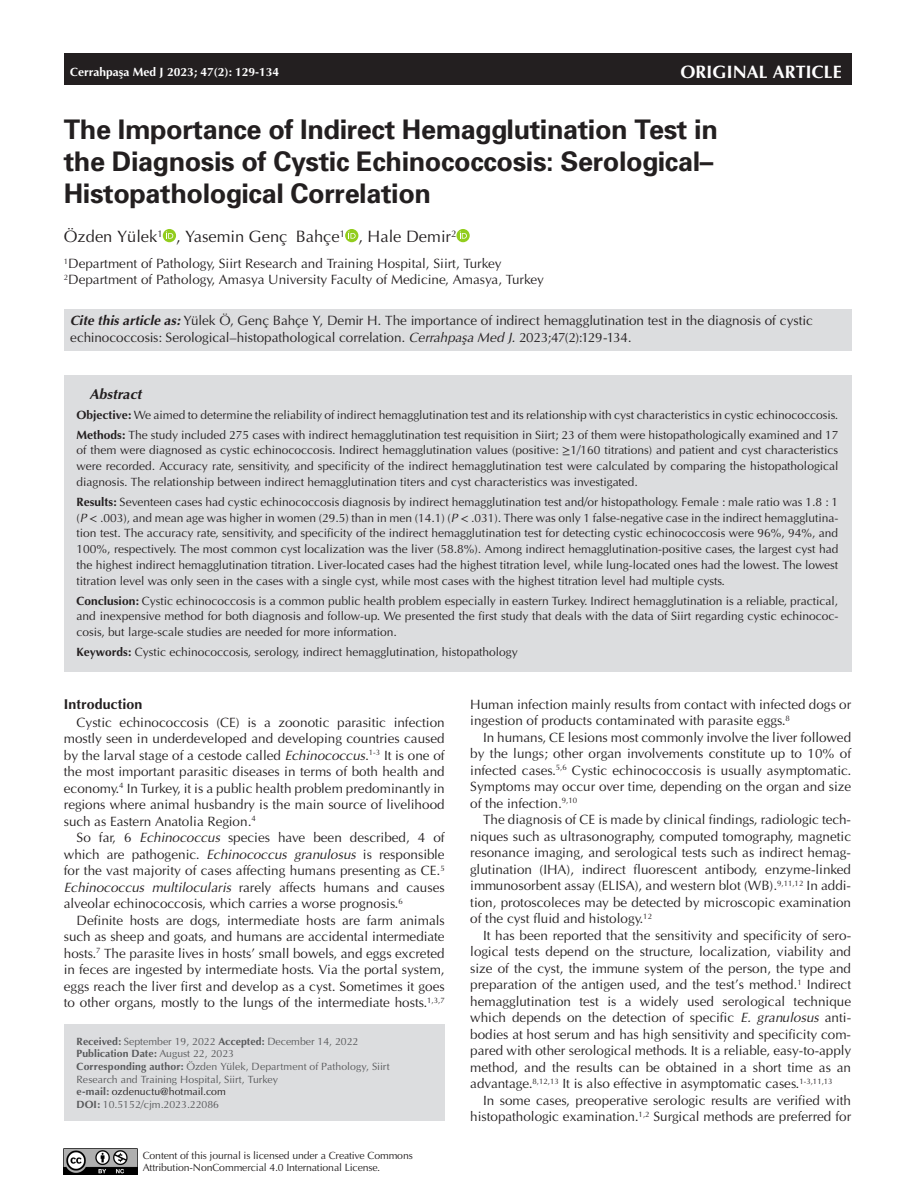
<style>
.page{position:relative;width:915px;height:1191px;background:#fff}
.page>*{position:absolute;margin:0;border:0;box-sizing:border-box;transform-origin:0 0}
.t1{font:27px/32.4px "Univers Bold Tr";letter-spacing:-.015em;color:#231f20}
.t2{font:18px "Optima Bold Tr";color:#fff}
.t3{font:16.5px "Optima Normal Tr";color:#231f20}
.t4{font:14.25px "Optima Bold Tr";color:#231f20}
.t5{font:italic 700 14.25px "Optima Tr";color:#231f20}
.t6{font:13.5px/16.5px "Optima Normal Tr";color:#231f20;text-align:justify}
.t7{font:12px/15.8px "Optima Normal Tr";color:#231f20;text-align:justify}
.t8{font:12px "Optima Bold Tr";color:#fff}
.t9{font:10.5px/12.6px "Optima Normal Tr";color:#57585a}
.t10{font:10.5px/12.6px "Optima Normal Tr";letter-spacing:-.01em;color:#231f20}
.t11{font:10.5px "Optima Bold Tr";color:#57585a}
.s1{font-family:"Optima Tr";font-weight:700;font-style:italic}
.s2{font-family:"Optima Italic Tr"}
.s3{font-family:"Optima Bold Tr"}
.s4{font-family:"STIX General"}
.s5{font-family:"Optima Normal Tr"}
.s6{color:#231f20}
</style>
<div class="page">
<div style="left:64px;top:53px;width:786px;height:32px;background:#231f20"></div>
<div style="left:64px;top:309px;width:786px;height:42px;background:#dcdddf"></div>
<div style="left:64px;top:375px;width:786px;height:40px;background:#dcdddf"></div>
<div style="left:64px;top:397px;width:786px;height:34px;background:#dcdddf"></div>
<div style="left:64px;top:417px;width:786px;height:80px;background:#dcdddf"></div>
<div style="left:64px;top:484px;width:786px;height:112px;background:#dcdddf"></div>
<div style="left:64px;top:583px;width:786px;height:64px;background:#dcdddf"></div>
<div style="left:64px;top:634px;width:786px;height:38px;background:#dcdddf"></div>
<svg style="left:163px;top:229px;width:13px;height:13px"></svg>
<svg style="left:166px;top:231px;width:7px;height:8px"></svg>
<svg style="left:345px;top:229px;width:13px;height:13px"></svg>
<svg style="left:348px;top:231px;width:7px;height:8px"></svg>
<svg style="left:456px;top:229px;width:13px;height:13px"></svg>
<svg style="left:459px;top:231px;width:8px;height:8px"></svg>
<div style="left:64px;top:1024px;width:380px;height:96px;background:#dcdddf"></div>
<img style="left:64px;top:1148px;width:74px;height:26px">
<p class="t8" style="left:70px;top:65px;width:210px">Cerrahpaşa Med J 2023; 47(2): 129-134</p>
<h2 class="t2" style="left:680px;top:61px;width:163px">ORIGINAL ARTICLE</h2>
<h1 class="t1" style="left:64px;top:112px;width:655px">The Importance of Indirect Hemagglutination Test in the Diagnosis of Cystic Echinococcosis: Serological–<br>Histopathological Correlation</h1>
<p class="t3" style="left:64px;top:227px;width:394px">Özden Yülek<sup>1</sup> , Yasemin Genç Bahçe<sup>1</sup> , Hale Demir<sup>2</sup></p>
<p class="t6" style="left:64px;top:255px;width:481px"><sup>1</sup>Department of Pathology, Siirt Research and Training Hospital, Siirt, Turkey<br><sup>2</sup>Department of Pathology, Amasya University Faculty of Medicine, Amasya, Turkey</p>
<p class="t6" style="left:70px;top:313px;width:743px"><span class="s1">Cite this article as:</span> Yülek Ö, Genç Bahçe Y, Demir H. The importance of indirect hemagglutination test in the diagnosis of cystic echinococcosis: Serological–histopathological correlation. <span class="s2">Cerrahpaşa Med J.</span> 2023;47(2):129-134.</p>
<p class="t5" style="left:89px;top:385px;width:54px">Abstract</p>
<p class="t7" style="left:77px;top:404px;width:763px;line-height:20px"><span class="s3">Objective:</span> We aimed to determine the reliability of indirect hemagglutination test and its relationship with cyst characteristics in cystic echinococcosis.<br><span class="s3">Methods:</span> The study included 275 cases with indirect hemagglutination test requisition in Siirt; 23 of them were histopathologically examined and 17</p>
<p class="t7" style="left:77px;top:442px;width:763px">of them were diagnosed as cystic echinococcosis. Indirect hemagglutination values (positive: <span class="s4">≥</span>1/160 titrations) and patient and cyst characteristics were recorded. Accuracy rate, sensitivity, and specificity of the indirect hemagglutination test were calculated by comparing the histopathological diagnosis. The relationship between indirect hemagglutination titers and cyst characteristics was investigated.</p>
<p class="t7" style="left:77px;top:494px;width:763px"><span class="s3">Results:</span> Seventeen cases had cystic echinococcosis diagnosis by indirect hemagglutination test and/or histopathology. Female : male ratio was 1.8 : 1 (<span class="s2">P</span> <span class="s4">&lt;</span> .003), and mean age was higher in women (29.5) than in men (14.1) (<span class="s2">P</span> <span class="s4">&lt;</span> .031). There was only 1 false-negative case in the indirect hemagglutina&shy;tion test. The accuracy rate, sensitivity, and specificity of the indirect hemagglutination test for detecting cystic echinococcosis were 96%, 94%, and 100%, respectively. The most common cyst localization was the liver (58.8%). Among indirect hemagglutination-positive cases, the largest cyst had the highest indirect hemagglutination titration. Liver-located cases had the highest titration level, while lung-located ones had the lowest. The lowest titration level was only seen in the cases with a single cyst, while most cases with the highest titration level had multiple cysts.</p>
<p class="t7" style="left:77px;top:593px;width:763px"><span class="s3">Conclusion:</span> Cystic echinococcosis is a common public health problem especially in eastern Turkey. Indirect hemagglutination is a reliable, practical, and inexpensive method for both diagnosis and follow-up. We presented the first study that deals with the data of Siirt regarding cystic echinococ&shy;cosis, but large-scale studies are needed for more information.</p>
<p class="t7" style="left:77px;top:644px;width:442px"><span class="s3">Keywords:</span> Cystic echinococcosis, serology, indirect hemagglutination, histopathology</p>
<p class="t4" style="left:64px;top:695px;width:80px">Introduction</p>
<p class="t6" style="left:64px;top:714px;width:382px;text-indent:13px">Cystic echinococcosis (CE) is a zoonotic parasitic infection mostly seen in underdeveloped and developing countries caused by the larval stage of a cestode called <span class="s2">Echinococcus</span>.<sup>1-3</sup> It is one of the most important parasitic diseases in terms of both health and economy.<sup>4</sup> In Turkey, it is a public health problem predominantly in regions where animal husbandry is the main source of livelihood such as Eastern Anatolia Region.<sup>4</sup></p>
<p class="t6" style="left:64px;top:829px;width:382px;text-indent:13px">So far, 6 <span class="s2">Echinococcus</span> species have been described, 4 of which are pathogenic. <span class="s2">Echinococcus granulosus</span> is responsible for the vast majority of cases affecting humans presenting as CE.<sup>5<br></sup><span class="s2">Echinococcus multilocularis</span> rarely affects humans and causes alveolar echinococcosis, which carries a worse prognosis.<sup>6</sup></p>
<p class="t6" style="left:64px;top:912px;width:382px;text-indent:13px">Definite hosts are dogs, intermediate hosts are farm animals such as sheep and goats, and humans are accidental intermediate hosts.<sup>7</sup> The parasite lives in hosts’ small bowels, and eggs excreted in feces are ingested by intermediate hosts. Via the portal system, eggs reach the liver first and develop as a cyst. Sometimes it goes to other organs, mostly to the lungs of the intermediate hosts.<sup>1,3,7</sup></p>
<p class="t6" style="left:470px;top:696px;width:382px">Human infection mainly results from contact with infected dogs or ingestion of products contaminated with parasite eggs.<sup>8</sup></p>
<p class="t6" style="left:470px;top:729px;width:382px;text-indent:13px">In humans, CE lesions most commonly involve the liver followed by the lungs; other organ involvements constitute up to 10% of infected cases.<sup>5,6</sup> Cystic echinococcosis is usually asymptomatic.<br>Symptoms may occur over time, depending on the organ and size of the infection.<sup>9,10</sup></p>
<p class="t6" style="left:470px;top:811px;width:382px;text-indent:13px">The diagnosis of CE is made by clinical findings, radiologic tech&shy;niques such as ultrasonography, computed tomography, magnetic resonance imaging, and serological tests such as indirect hemag&shy;glutination (IHA), indirect fluorescent antibody, enzyme-linked immunosorbent assay (ELISA), and western blot (WB).<sup>9,11,12</sup> In addi&shy;tion, protoscoleces may be detected by microscopic examination of the cyst fluid and histology.<sup>12</sup></p>
<p class="t6" style="left:470px;top:927px;width:382px;text-indent:13px">It has been reported that the sensitivity and specificity of sero&shy;logical tests depend on the structure, localization, viability and size of the cyst, the immune system of the person, the type and preparation of the antigen used, and the test’s method.<sup>1</sup> Indirect hemagglutination test is a widely used serological technique which depends on the detection of specific <span class="s2">E. granulosus</span> anti&shy;bodies at host serum and has high sensitivity and specificity com&shy;pared with other serological methods. It is a reliable, easy-to-apply method, and the results can be obtained in a short time as an advantage.<sup>8,12,13</sup> It is also effective in asymptomatic cases.<sup>1-3,11,13</sup></p>
<p class="t6" style="left:470px;top:1092px;width:382px;text-align:right">In some cases, preoperative serologic results are verified with histopathologic examination.<sup>1,2</sup> Surgical methods are preferred for</p>
<p class="t9" style="left:77px;top:1035px;width:283px"><span class="s3">Received:</span> September 19, 2022 <span class="s3">Accepted:</span> December 14, 2022</p>
<p class="t11" style="left:77px;top:1047px;width:159px">Publication Date: <span class="s5">August 22, 2023</span></p>
<p class="t9" style="left:77px;top:1060px;width:314px"><span class="s3">Corresponding author:</span> Özden Yülek, Department of Pathology, Siirt Research and Training Hospital, Siirt, Turkey<br><span class="s3">e-mail:</span> <span class="s6">ozdenuctu@hotmail.com<br></span><span class="s3">DOI:</span> 10.5152/cjm.2023.22086</p>
<p class="t10" style="left:143px;top:1149px;width:271px">Content of this journal is licensed under a Creative Commons<br>Attribution-NonCommercial 4.0 International License.</p>
</div>
